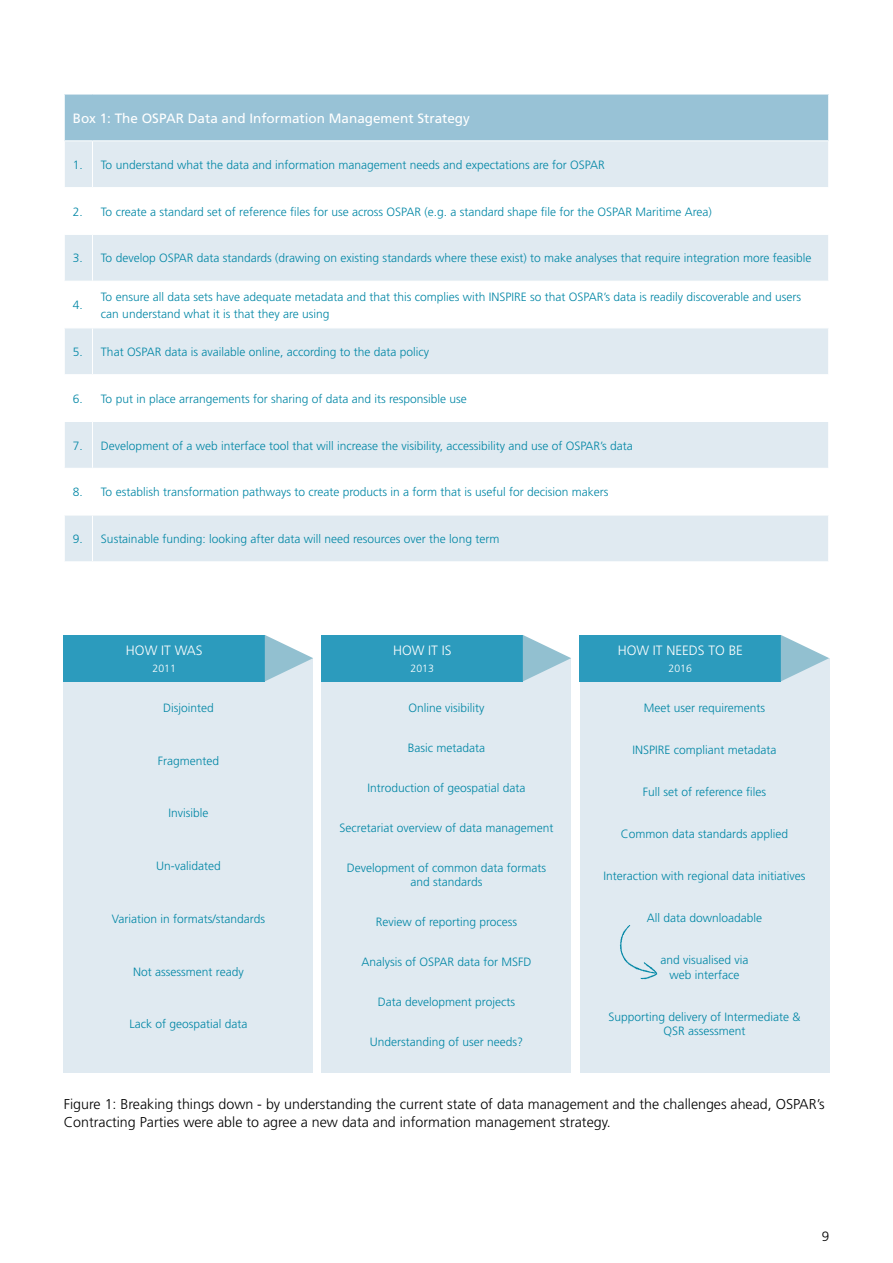
<style>
.page{position:relative;width:893px;height:1263px;background:#fff}
.page>*{position:absolute;margin:0;border:0;box-sizing:border-box;transform-origin:0 0}
.t1{font:300 14.25px/17.2px "Frutiger";color:#000}
.t2{font:13.5px "Frutiger";color:#fff}
.t3{font:300 13.5px "Frutiger";color:#fff}
.t4{font:300 13.5px "Frutiger";color:#000}
.t5{font:300 12px/14.4px "Frutiger";color:#0086a5;text-align:center}
.t6{font:300 10.5px "Frutiger";color:#fff}
</style>
<div class="page">
<div style="left:64px;top:94px;width:765px;height:47px;background:#98c2d6"></div>
<div style="left:65px;top:141px;width:763px;height:420px;background:#e0eaf1"></div>
<svg style="left:65px;top:188px;width:763px;height:326px"></svg>
<svg style="left:64px;top:94px;width:28px;height:1px"></svg>
<hr style="left:64px;top:95px;width:1px;height:45px;background:#fff">
<hr style="left:92px;top:94px;width:737px;height:1px;background:#fff">
<hr style="left:828px;top:95px;width:1px;height:45px;background:#fff">
<svg style="left:64px;top:140px;width:28px;height:1px"></svg>
<hr style="left:92px;top:140px;width:737px;height:1px;background:#fff">
<hr style="left:92px;top:141px;width:1px;height:46px;background:#fff">
<svg style="left:65px;top:187px;width:27px;height:1px"></svg>
<hr style="left:92px;top:187px;width:737px;height:1px;background:#fff">
<hr style="left:92px;top:188px;width:1px;height:46px;background:#fff">
<svg style="left:65px;top:234px;width:27px;height:1px"></svg>
<hr style="left:92px;top:234px;width:737px;height:1px;background:#fff">
<hr style="left:92px;top:235px;width:1px;height:46px;background:#fff">
<svg style="left:65px;top:281px;width:27px;height:1px"></svg>
<hr style="left:92px;top:281px;width:737px;height:1px;background:#fff">
<hr style="left:92px;top:282px;width:1px;height:45px;background:#fff">
<svg style="left:65px;top:327px;width:27px;height:1px"></svg>
<hr style="left:92px;top:327px;width:737px;height:1px;background:#fff">
<hr style="left:92px;top:328px;width:1px;height:46px;background:#fff">
<svg style="left:65px;top:374px;width:27px;height:1px"></svg>
<hr style="left:92px;top:374px;width:737px;height:1px;background:#fff">
<hr style="left:92px;top:375px;width:1px;height:46px;background:#fff">
<svg style="left:65px;top:421px;width:27px;height:1px"></svg>
<hr style="left:92px;top:421px;width:737px;height:1px;background:#fff">
<hr style="left:92px;top:422px;width:1px;height:46px;background:#fff">
<svg style="left:65px;top:468px;width:27px;height:1px"></svg>
<hr style="left:92px;top:468px;width:737px;height:1px;background:#fff">
<hr style="left:92px;top:469px;width:1px;height:45px;background:#fff">
<svg style="left:65px;top:514px;width:27px;height:1px"></svg>
<hr style="left:92px;top:514px;width:737px;height:1px;background:#fff">
<hr style="left:92px;top:515px;width:1px;height:46px;background:#fff">
<div style="left:64px;top:658px;width:249px;height:414px;background:#e0eaf1"></div>
<div style="left:64px;top:635px;width:201px;height:46px;background:#2c9bbd"></div>
<svg style="left:265px;top:635px;width:48px;height:46px"></svg>
<div style="left:322px;top:658px;width:249px;height:414px;background:#e0eaf1"></div>
<div style="left:322px;top:635px;width:201px;height:46px;background:#2c9bbd"></div>
<svg style="left:523px;top:635px;width:48px;height:46px"></svg>
<div style="left:580px;top:658px;width:249px;height:414px;background:#e0eaf1"></div>
<div style="left:580px;top:635px;width:201px;height:46px;background:#2c9bbd"></div>
<svg style="left:781px;top:635px;width:48px;height:46px"></svg>
<svg style="left:620px;top:925px;width:38px;height:55px"></svg>
<p class="t2" style="left:73px;top:110px;width:399px">Box 1: The OSPAR Data and Information Management Strategy</p>
<p class="t5" style="left:73px;top:158px;width:533px">1. To understand what the data and information management needs and expectations are for OSPAR</p>
<p class="t5" style="left:73px;top:204px;width:641px">2. To create a standard set of reference files for use across OSPAR (e.g. a standard shape file for the OSPAR Maritime Area)</p>
<p class="t5" style="left:73px;top:251px;width:740px">3. To develop OSPAR data standards (drawing on existing standards where these exist) to make analyses that require integration more feasible</p>
<p class="t5" style="left:73px;top:298px;width:12px">4.</p>
<p class="t5" style="left:101px;top:289px;width:702px;line-height:16.5px;text-align:left">To ensure all data sets have adequate metadata and that this complies with INSPIRE so that OSPAR’s data is readily discoverable and users can understand what it is that they are using</p>
<p class="t5" style="left:73px;top:345px;width:358px">5. That OSPAR data is available online, according to the data policy</p>
<p class="t5" style="left:73px;top:391px;width:396px">6. To put in place arrangements for sharing of data and its responsible use</p>
<p class="t5" style="left:73px;top:438px;width:562px">7. Development of a web interface tool that will increase the visibility, accessibility and use of OSPAR’s data</p>
<p class="t5" style="left:73px;top:485px;width:537px">8. To establish transformation pathways to create products in a form that is useful for decision makers</p>
<p class="t5" style="left:73px;top:532px;width:428px">9. Sustainable funding: looking after data will need resources over the long term</p>
<p class="t3" style="left:126px;top:643px;width:78px">HOW IT WAS</p>
<p class="t6" style="left:153px;top:662px;width:25px">2011</p>
<p class="t5" style="left:163px;top:701px;width:52px">Disjointed</p>
<p class="t5" style="left:158px;top:753px;width:63px">Fragmented</p>
<p class="t5" style="left:168px;top:806px;width:41px">Invisible</p>
<p class="t5" style="left:156px;top:859px;width:66px">Un-validated</p>
<p class="t5" style="left:112px;top:911px;width:155px">Variation in formats/standards</p>
<p class="t5" style="left:133px;top:964px;width:112px">Not assessment ready</p>
<p class="t5" style="left:129px;top:1017px;width:120px">Lack of geospatial data</p>
<p class="t3" style="left:393px;top:643px;width:60px">HOW IT IS</p>
<p class="t6" style="left:411px;top:662px;width:25px">2013</p>
<p class="t5" style="left:408px;top:701px;width:77px">Online visibility</p>
<p class="t5" style="left:408px;top:741px;width:79px">Basic metadata</p>
<p class="t5" style="left:368px;top:781px;width:159px">Introduction of geospatial data</p>
<p class="t5" style="left:340px;top:820px;width:215px">Secretariat overview of data management</p>
<p class="t5" style="left:347px;top:860px;width:201px">Development of common data formats and standards</p>
<p class="t5" style="left:376px;top:915px;width:143px">Review of reporting process</p>
<p class="t5" style="left:362px;top:955px;width:171px">Analysis of OSPAR data for MSFD</p>
<p class="t5" style="left:378px;top:994px;width:139px">Data development projects</p>
<p class="t5" style="left:370px;top:1034px;width:155px">Understanding of user needs?</p>
<p class="t3" style="left:618px;top:643px;width:127px">HOW IT NEEDS TO BE</p>
<p class="t6" style="left:669px;top:662px;width:25px">2016</p>
<p class="t5" style="left:644px;top:701px;width:123px">Meet user requirements</p>
<p class="t5" style="left:632px;top:743px;width:145px">INSPIRE compliant metadata</p>
<p class="t5" style="left:643px;top:785px;width:125px">Full set of reference files</p>
<p class="t5" style="left:621px;top:827px;width:169px">Common data standards applied</p>
<p class="t5" style="left:604px;top:869px;width:203px">Interaction with regional data initiatives</p>
<p class="t5" style="left:647px;top:911px;width:117px">All data downloadable</p>
<p class="t5" style="left:660px;top:953px;width:90px">and visualised via web interface</p>
<p class="t5" style="left:608px;top:1009px;width:194px">Supporting delivery of Intermediate &amp;<br>QSR assessment</p>
<p class="t1" style="left:64px;top:1096px;width:762px">Figure 1: Breaking things down - by understanding the current state of data management and the challenges ahead, OSPAR’s<br>Contracting Parties were able to agree a new data and information management strategy.</p>
<p class="t4" style="left:822px;top:1229px;width:9px">9</p>
</div>
